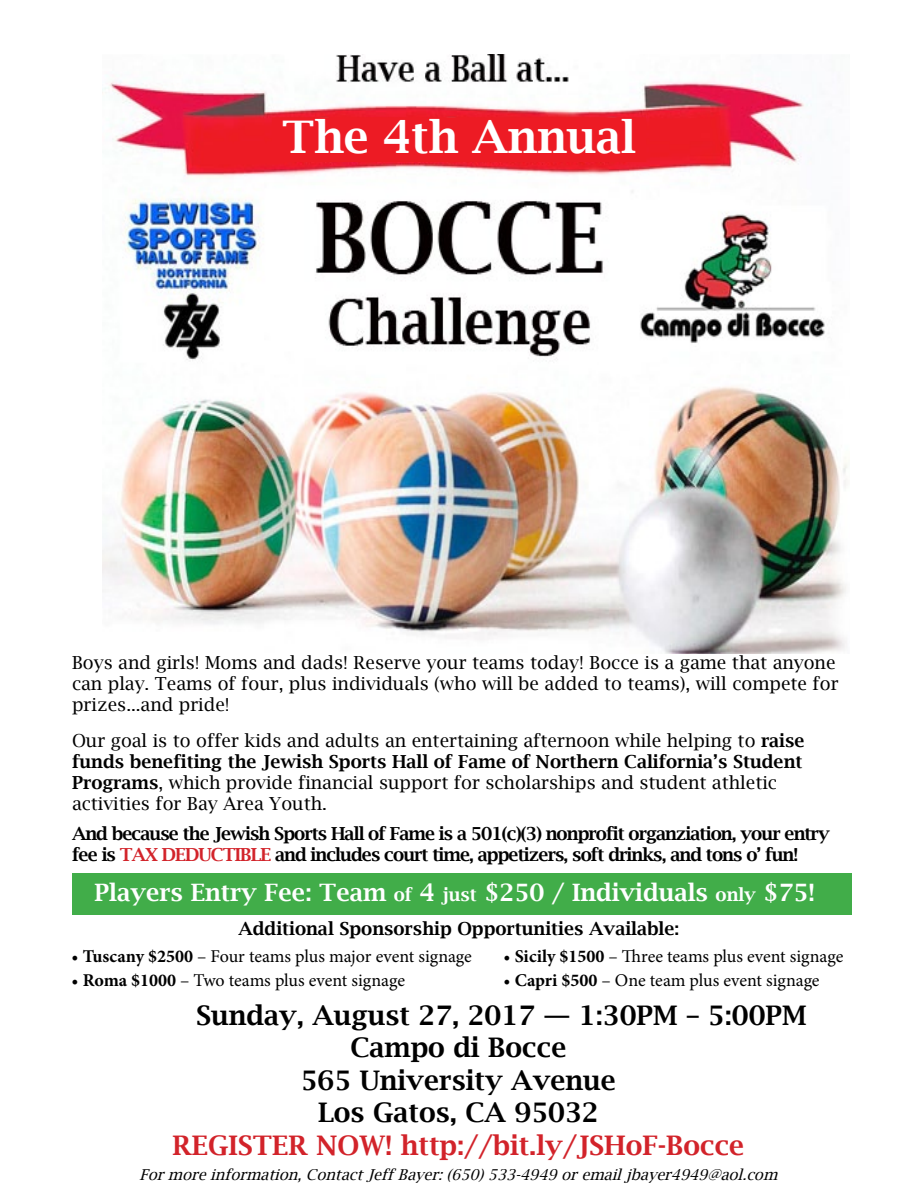
<style>
.page{position:relative;width:918px;height:1188px;background:#fff}
.page>*{position:absolute;margin:0;border:0;box-sizing:border-box;transform-origin:0 0}
.t1{font:600 45px "Lucida Bright";color:#fff}
.t2{font:600 27px "Lucida Bright";color:#000}
.t3{font:600 27px "Lucida Bright";color:#d2232a}
.t4{font:600 24px "Lucida Bright";color:#fff}
.t5{font:18px/21px "Lucida Bright";color:#000}
.t6{font:600 18px/21px "Lucida Bright";letter-spacing:-.05em;color:#000}
.t7{font:18px "Minion Pro";letter-spacing:-.005em;color:#000}
.t8{font:600 18px "Lucida Bright";color:#000}
.t9{font:italic 15px "Lucida Bright";color:#000}
.s1{font-weight:600}
.s2{color:#d2232a}
.s3{font-size:18px}
.s4{font-weight:700}
</style>
<div class="page">
<div style="left:72px;top:873px;width:779px;height:41px;background:#41ad49"></div>
<img style="left:102px;top:55px;width:746px;height:598px">
<div style="left:273px;top:118px;width:372px;height:43px;background:#ed1b24"></div>
<div style="left:272px;top:117px;width:374px;height:45px;border:2px solid #ed1b24"></div>
<h1 class="t1" style="left:282px;top:112px;width:355px">The 4th Annual</h1>
<p class="t5" style="left:72px;top:652px;width:768px">Boys and girls! Moms and dads! Reserve your teams today! Bocce is a game that anyone can play. Teams of four, plus individuals (who will be added to teams), will compete for prizes...and pride!</p>
<p class="t5" style="left:72px;top:730px;width:734px">Our goal is to offer kids and adults an entertaining afternoon while helping to <span class="s1">raise funds benefiting the Jewish Sports Hall of Fame of Northern California’s Student Programs</span>, which provide financial support for scholarships and student athletic activities for Bay Area Youth.</p>
<p class="t6" style="left:72px;top:823px;width:759px">And because the Jewish Sports Hall of Fame is a 501(c)(3) nonprofit organziation, your entry fee is <span class="s2">TAX DEDUCTIBLE</span> and includes court time, appetizers, soft drinks, and tons o’ fun!</p>
<h3 class="t4" style="left:94px;top:878px;width:722px">Players Entry Fee: Team <span class="s3">of</span> 4 <span class="s3">just</span> $250 / Individuals <span class="s3">only</span> $75!</h3>
<p class="t8" style="left:239px;top:919px;width:442px">Additional Sponsorship Opportunities Available:</p>
<p class="t7" style="left:72px;top:944px;width:402px">• <span class="s4">Tuscany $2500</span> – Four teams plus major event signage</p>
<p class="t7" style="left:504px;top:944px;width:341px">• <span class="s4">Sicily $1500</span> – Three teams plus event signage</p>
<p class="t7" style="left:72px;top:968px;width:335px">• <span class="s4">Roma $1000</span> – Two teams plus event signage</p>
<p class="t7" style="left:504px;top:968px;width:317px">• <span class="s4">Capri $500</span> – One team plus event signage</p>
<h2 class="t2" style="left:196px;top:1000px;width:612px">Sunday, August 27, 2017 — 1:30PM – 5:00PM</h2>
<h2 class="t2" style="left:350px;top:1032px;width:218px">Campo di Bocce</h2>
<h2 class="t2" style="left:301px;top:1065px;width:317px">565 University Avenue</h2>
<h2 class="t2" style="left:318px;top:1097px;width:282px">Los Gatos, CA 95032</h2>
<h2 class="t3" style="left:173px;top:1129px;width:573px">REGISTER NOW! http://bit.ly/JSHoF-Bocce</h2>
<p class="t9" style="left:139px;top:1166px;width:644px">Formoreinformation,ContactJeffBayer:(650)533-4949 oremailjbayer4949@aol.com</p>
</div>
